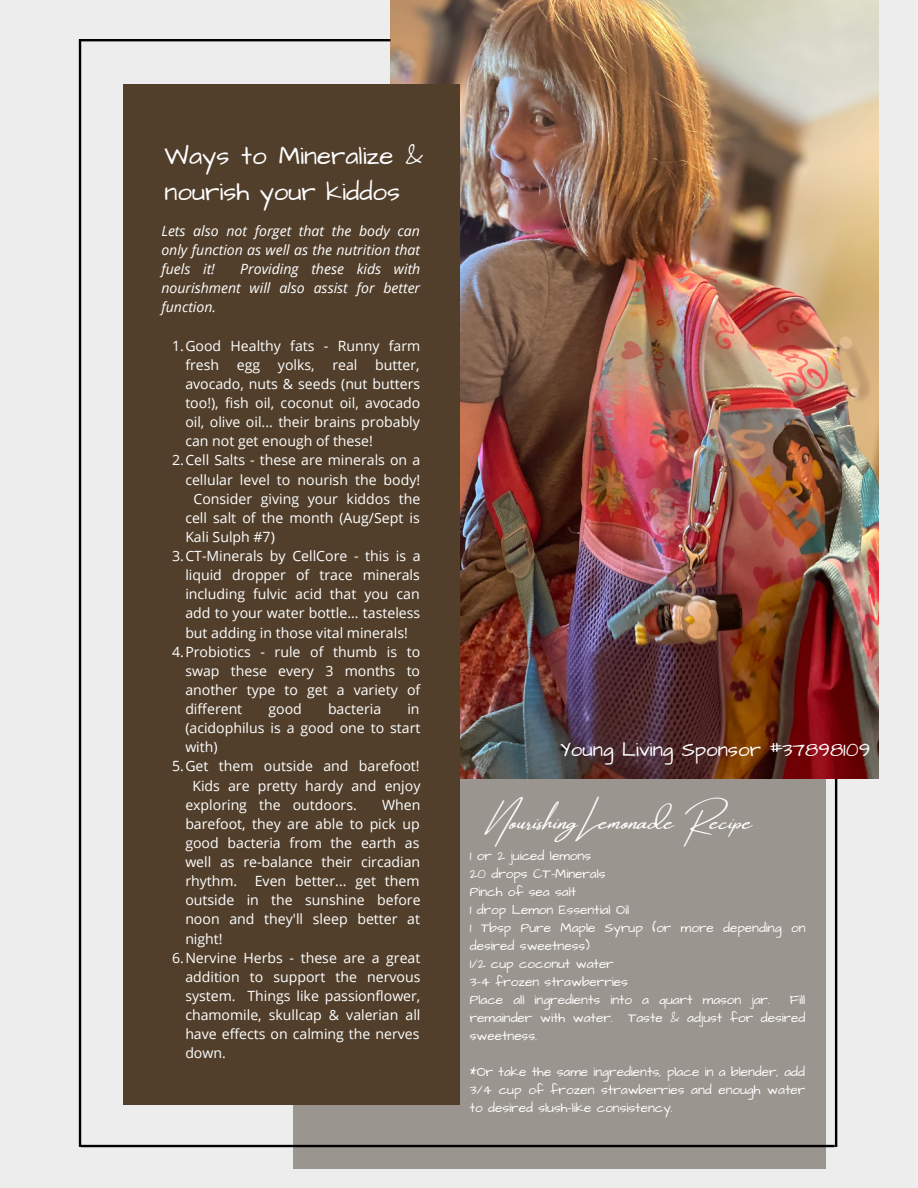
<style>
.page{position:relative;width:918px;height:1188px;background:#ededed}
.page>*{position:absolute;margin:0;border:0;box-sizing:border-box;transform-origin:0 0}
.t1{font:25.95px/36px "Architects Daughter";color:#fff}
.t2{font:20.4px "Architects Daughter";color:#fff}
.t3{font:20.4px "Amsterdam One Slant";color:#fff}
.t4{font:14.1px/19.2px "Open Sans";color:#fff}
.t5{font:italic 14.1px/19.2px "Open Sans";color:#fff;text-align:justify}
.t6{font:13.5px/18px "Architects Daughter";color:#fff;text-align:justify}
</style>
<div class="page">
<div style="left:294px;top:704px;width:532px;height:465px;background:#9b958f"></div>
<hr style="left:835px;top:393px;width:2px;height:754px;background:#000">
<img style="left:390px;top:0;width:488px;height:779px">
<hr style="left:79px;top:41px;width:2px;height:1106px;background:#000">
<div style="left:123px;top:84px;width:336px;height:1020px;background:#513f2c"></div>
<hr style="left:79px;top:39px;width:311px;height:2px;background:#000">
<hr style="left:81px;top:1145px;width:754px;height:2px;background:#000">
<h1 class="t1" style="left:165px;top:139px;width:260px">Ways to Mineralize &amp; nourish your kiddos</h1>
<p class="t5" style="left:161px;top:221px;width:260px">Lets also not forget that the body can only function as well as the nutrition that fuels it!</p>
<p class="t5" style="left:161px;top:259px;width:261px;text-indent:79px">Providing these kids with nourishment will also assist for better function.</p>
<p class="t4" style="left:185px;top:336px;width:236px;text-indent:-13px">1.Good Healthy fats - Runny farm fresh</p>
<p class="t4" style="left:237px;top:355px;width:25px">egg</p>
<p class="t4" style="left:278px;top:355px;width:38px">yolks,</p>
<p class="t4" style="left:332px;top:355px;width:27px">real</p>
<p class="t4" style="left:375px;top:355px;width:46px">butter,</p>
<p class="t4" style="left:185px;top:374px;width:236px">avocado, nuts &amp; seeds (nut butters</p>
<p class="t4" style="left:185px;top:393px;width:237px">too!), fish oil, coconut oil, avocado</p>
<p class="t4" style="left:185px;top:412px;width:236px">oil, olive oil... their brains probably</p>
<p class="t4" style="left:185px;top:431px;width:189px">can not get enough of these!</p>
<p class="t4" style="left:172px;top:450px;width:250px">2.Cell Salts - these are minerals on a</p>
<p class="t4" style="left:185px;top:470px;width:236px">cellular level to nourish the body!</p>
<p class="t4" style="left:193px;top:489px;width:228px">Consider giving your kiddos the</p>
<p class="t4" style="left:185px;top:508px;width:236px">cell salt of the month (Aug/Sept is</p>
<p class="t4" style="left:185px;top:527px;width:91px">Kali Sulph #7)</p>
<p class="t4" style="left:172px;top:546px;width:250px">3.CT-Minerals by CellCore - this is a</p>
<p class="t4" style="left:185px;top:565px;width:236px">liquid dropper of trace minerals</p>
<p class="t4" style="left:185px;top:584px;width:236px">including fulvic acid that you can</p>
<p class="t4" style="left:185px;top:603px;width:236px">add to your water bottle... tasteless</p>
<p class="t4" style="left:185px;top:623px;width:224px">but adding in those vital minerals!</p>
<p class="t4" style="left:172px;top:642px;width:250px">4.Probiotics - rule of thumb is to</p>
<p class="t4" style="left:185px;top:661px;width:236px">swap these every 3 months to</p>
<p class="t4" style="left:185px;top:680px;width:236px">another type to get a variety of</p>
<p class="t4" style="left:185px;top:699px;width:58px">different</p>
<p class="t4" style="left:268px;top:699px;width:35px">good</p>
<p class="t4" style="left:328px;top:699px;width:55px">bacteria</p>
<p class="t4" style="left:407px;top:699px;width:14px">in</p>
<p class="t4" style="left:185px;top:718px;width:237px">(acidophilus is a good one to start</p>
<p class="t4" style="left:185px;top:737px;width:34px">with)</p>
<p class="t4" style="left:172px;top:756px;width:249px">5.Get them outside and barefoot!</p>
<p class="t4" style="left:192px;top:776px;width:230px">Kids are pretty hardy and enjoy</p>
<p class="t4" style="left:185px;top:795px;width:173px">exploring the outdoors.</p>
<p class="t4" style="left:382px;top:795px;width:40px">When</p>
<p class="t4" style="left:185px;top:814px;width:236px">barefoot, they are able to pick up</p>
<p class="t4" style="left:185px;top:833px;width:236px">good bacteria from the earth as</p>
<p class="t4" style="left:185px;top:852px;width:236px">well as re-balance their circadian</p>
<p class="t4" style="left:185px;top:871px;width:236px">rhythm. Even better... get them</p>
<p class="t4" style="left:185px;top:890px;width:237px">outside in the sunshine before</p>
<p class="t4" style="left:185px;top:909px;width:236px">noon and they'll sleep better at</p>
<p class="t4" style="left:185px;top:929px;width:39px">night!</p>
<p class="t4" style="left:172px;top:948px;width:250px">6.Nervine Herbs - these are a great</p>
<p class="t4" style="left:185px;top:967px;width:237px">addition to support the nervous</p>
<p class="t4" style="left:185px;top:986px;width:237px">system. Things like passionflower,</p>
<p class="t4" style="left:185px;top:1005px;width:237px">chamomile, skullcap &amp; valerian all</p>
<p class="t4" style="left:185px;top:1024px;width:236px">have effects on calming the nerves</p>
<p class="t4" style="left:185px;top:1043px;width:42px">down.</p>
<h2 class="t2" style="left:560px;top:736px;width:312px">Young Living Sponsor #37898109</h2>
<h2 class="t3" style="left:486px;top:811px;width:265px">NourishingLemonade Recipe</h2>
<p class="t6" style="left:470px;top:847px;width:337px;text-align:left">1 or 2 juiced lemons<br>20 drops CT-Minerals<br>Pinch of sea salt<br>1 drop Lemon Essential Oil<br>1 Tbsp Pure Maple Syrup (or more depending on desired sweetness)<br>1/2 cup coconut water<br>3-4 frozen strawberries<br>Place all ingredients into a quart mason jar.</p>
<p class="t6" style="left:470px;top:991px;width:337px;text-indent:320px">Fill remainder with water. Taste &amp; adjust for desired sweetness.</p>
<p class="t6" style="left:470px;top:1063px;width:337px">*Or take the same ingredients, place in a blender, add 3/4 cup of frozen strawberries and enough water to desired slush-like consistency.</p>
</div>
